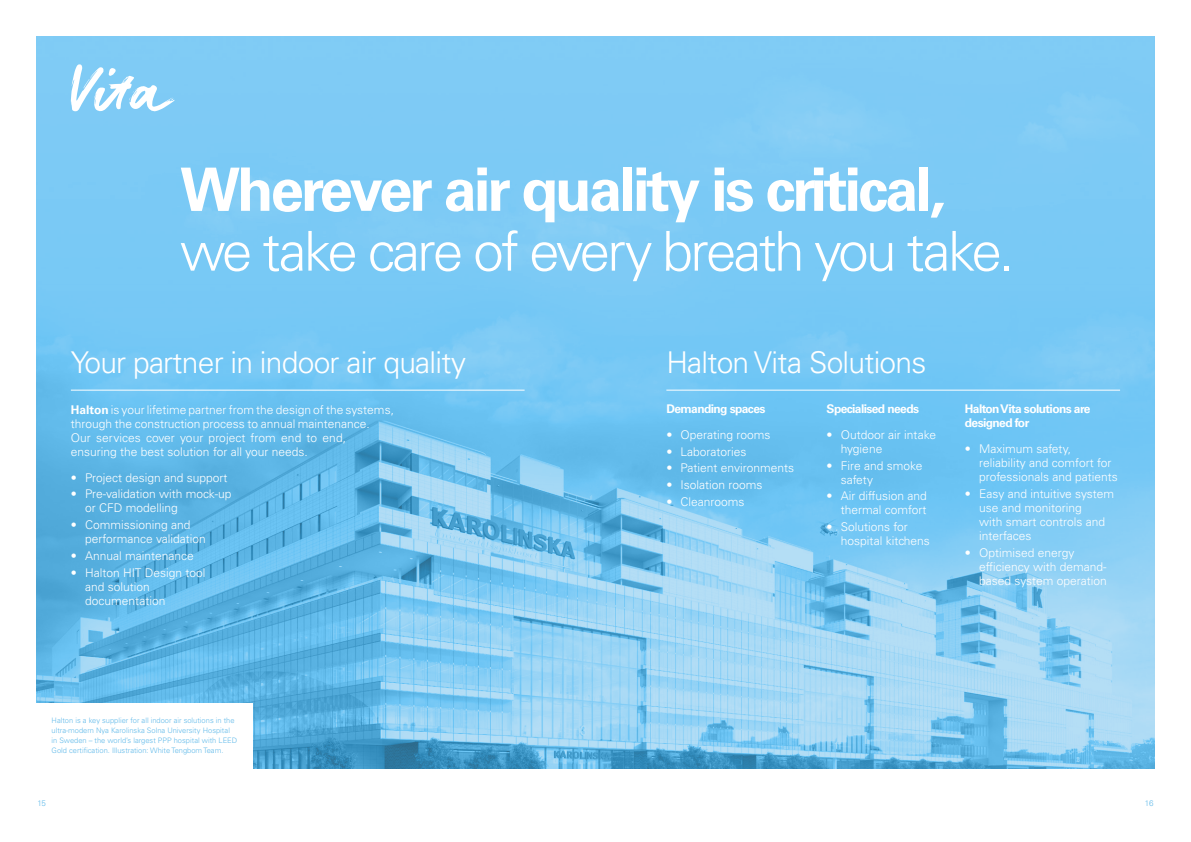
<style>
.page{position:relative;width:1191px;height:842px;background:#fff}
.page>*{position:absolute;margin:0;border:0;box-sizing:border-box;transform-origin:0 0}
.t1{font:700 60px "Univers LT Std";letter-spacing:-.05em;color:#fff}
.t2{font:300 55px "Univers LT Std";letter-spacing:-.05em;color:#fff}
.t3{font:300 30px "Univers LT Std";letter-spacing:-.025em;color:#fff}
.t4{font:300 12px/14px "Univers LT Std";color:#fff}
.t5{font:700 12px/14.4px "Univers LT Std";letter-spacing:-.05em;color:#fff}
.t6{font:300 8px "Univers LT Std";color:#61baea}
.t7{font:300 7.5px/10px "Univers LT Std";color:#61baea}
.s1{font-weight:700}
</style>
<div class="page">
<img style="left:36px;top:36px;width:1119px;height:732px">
<svg style="left:71px;top:64px;width:104px;height:48px"></svg>
<hr style="left:666px;top:390px;width:454px;height:1px;background:#fff">
<hr style="left:71px;top:390px;width:453px;height:1px;background:#fff">
<div style="left:32px;top:704px;width:221px;height:84px;background:#fff"></div>
<h1 class="t1" style="left:180px;top:155px;width:767px">Wherever air quality is critical,</h1>
<h2 class="t2" style="left:180px;top:218px;width:836px">we take care of every breath you take.</h2>
<h3 class="t3" style="left:71px;top:344px;width:397px">Your partner in indoor air quality</h3>
<h3 class="t3" style="left:666px;top:344px;width:262px">Halton Vita Solutions</h3>
<p class="t5" style="left:666px;top:401px;width:101px">Demanding spaces</p>
<p class="t4" style="left:666px;top:427px;width:106px">• Operating rooms</p>
<p class="t4" style="left:666px;top:444px;width:82px">• Laboratories</p>
<p class="t4" style="left:666px;top:461px;width:129px">• Patient environments</p>
<p class="t4" style="left:666px;top:478px;width:98px">• Isolation rooms</p>
<p class="t4" style="left:666px;top:495px;width:80px">• Cleanrooms</p>
<p class="t4" style="left:71px;top:403px;width:324px"><span class="s1">Halton</span> is your lifetime partner from the design of the systems, through the construction process to annual maintenance.<br>Our services cover your project from end to end, ensuring the best solution for all your needs.</p>
<p class="t5" style="left:826px;top:401px;width:94px">Specialised needs</p>
<p class="t4" style="left:840px;top:427px;width:97px;text-indent:-14px">• Outdoor air intake hygiene</p>
<p class="t4" style="left:840px;top:458px;width:83px;text-indent:-14px">• Fire and smoke safety</p>
<p class="t4" style="left:826px;top:489px;width:102px;text-align:right">• Air diffusion and thermal comfort</p>
<p class="t4" style="left:840px;top:520px;width:90px;text-indent:-14px">• Solutions for hospital kitchens</p>
<p class="t4" style="left:71px;top:470px;width:158px">• Project design and support</p>
<p class="t4" style="left:85px;top:487px;width:148px;text-indent:-14px">• Pre-validation with mock-up or CFD modelling</p>
<p class="t4" style="left:85px;top:518px;width:122px;text-indent:-14px">• Commissioning and performance validation</p>
<p class="t4" style="left:71px;top:549px;width:124px">• Annual maintenance</p>
<p class="t4" style="left:85px;top:566px;width:122px;text-indent:-14px">• Halton HIT Design tool and solution documentation</p>
<p class="t5" style="left:964px;top:401px;width:127px">Halton Vita solutions are designed for</p>
<p class="t4" style="left:979px;top:442px;width:140px;text-indent:-14px">• Maximum safety, reliability and comfort for professionals and patients</p>
<p class="t4" style="left:979px;top:487px;width:137px;text-indent:-14px">• Easy and intuitive system use and monitoring<br>with smart controls and interfaces</p>
<p class="t4" style="left:979px;top:546px;width:129px;text-indent:-14px">• Optimised energy efficiency with demand&shy;based system operation</p>
<p class="t7" style="left:52px;top:715px;width:187px">Halton is a key supplier for all indoor air solutions in the ultra-modern Nya Karolinska Solna University Hospital in Sweden – the world’s largest PPP hospital with LEED Gold certification. Illustration: White Tengbom Team.</p>
<p class="t6" style="left:38px;top:798px;width:10px">15</p>
<p class="t6" style="left:1145px;top:798px;width:10px">16</p>
</div>
